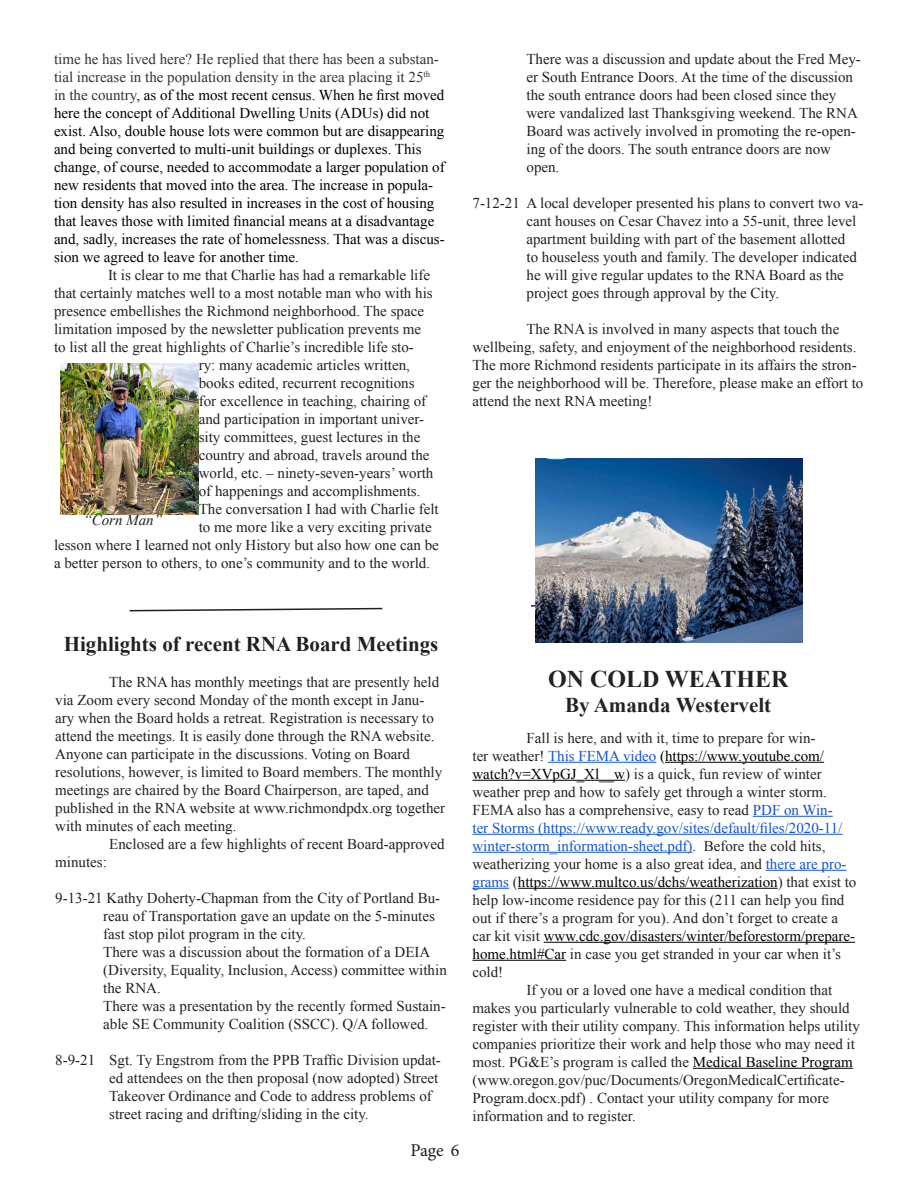
<style>
.page{position:relative;width:918px;height:1188px;background:#fff}
.page>*{position:absolute;margin:0;border:0;box-sizing:border-box;transform-origin:0 0}
.t1{font:700 24px "Times New Roman";color:#222}
.t2{font:700 21px "Times New Roman";color:#231f20}
.t3{font:700 21px "Times New Roman";color:#222}
.t4{font:18px "Minion Pro";color:#231f20}
.t5{font:15px/18px "Times New Roman";color:#231f20}
.t6{font:15px/18px "Times New Roman";color:#222}
.t7{font:15px/18px "Times New Roman";color:#000}
.t8{font:italic 15px "Times New Roman";color:#231f20}
.s1{color:#333}
.s2{color:#15c}
.s3{color:#000}
.s4{color:#231f20}
</style>
<div class="page">
<svg style="left:531px;top:602px;width:5px;height:5px"></svg>
<hr style="left:548px;top:762px;width:108px;height:1px;background:#15c">
<hr style="left:665px;top:762px;width:159px;height:1px;background:#000">
<hr style="left:472px;top:780px;width:153px;height:1px;background:#000">
<hr style="left:753px;top:816px;width:80px;height:1px;background:#15c">
<hr style="left:472px;top:834px;width:370px;height:1px;background:#15c">
<hr style="left:472px;top:852px;width:221px;height:1px;background:#15c">
<hr style="left:766px;top:870px;width:81px;height:1px;background:#15c">
<hr style="left:472px;top:888px;width:37px;height:1px;background:#15c">
<hr style="left:518px;top:888px;width:260px;height:1px;background:#000">
<hr style="left:544px;top:942px;width:311px;height:1px;background:#000">
<hr style="left:472px;top:960px;width:94px;height:1px;background:#000">
<hr style="left:693px;top:1068px;width:160px;height:1px;background:#000">
<svg style="left:129px;top:607px;width:254px;height:5px"></svg>
<img style="left:536px;top:459px;width:267px;height:184px">
<img style="left:60px;top:364px;width:139px;height:151px">
<p class="t7" style="left:54px;top:50px;width:392px"><span class="s1">time he has lived here? He replied that there has been a substan&shy;tial increase in the population density in the area placing it 25</span><sup>th </sup><span class="s1">in the country</span>, as of the most recent census. When he first moved here the concept of Additional Dwelling Units (ADUs) did not exist. Also, double house lots were common but are disappearing and being converted to multi-unit buildings or duplexes. This change, of course, needed to accommodate a larger population of new residents that moved into the area. The increase in popula&shy;tion density has also resulted in increases in the cost of housing that leaves those with limited financial means at a disadvantage and, sadly, increases the rate of homelessness. That was a discus&shy;sion we agreed to leave for another time.</p>
<p class="t5" style="left:108px;top:266px;width:324px">It is clear to me that Charlie has had a remarkable life</p>
<p class="t5" style="left:54px;top:284px;width:380px">that certainly matches well to a most notable man who with his</p>
<p class="t5" style="left:54px;top:302px;width:372px">presence embellishes the Richmond neighborhood. The space</p>
<p class="t5" style="left:54px;top:320px;width:369px">limitation imposed by the newsletter publication prevents me</p>
<p class="t5" style="left:54px;top:338px;width:361px">to list all the great highlights of Charlie’s incredible life sto-</p>
<p class="t5" style="left:199px;top:356px;width:213px">ry: many academic articles written,</p>
<p class="t5" style="left:199px;top:374px;width:217px">books edited, recurrent recognitions</p>
<p class="t5" style="left:199px;top:392px;width:229px">for excellence in teaching, chairing of</p>
<p class="t5" style="left:199px;top:410px;width:227px">and participation in important univer-</p>
<p class="t5" style="left:199px;top:428px;width:223px">sity committees, guest lectures in the</p>
<p class="t5" style="left:199px;top:446px;width:232px">country and abroad, travels around the</p>
<p class="t5" style="left:199px;top:464px;width:236px">world, etc. – ninety-seven-years’ worth</p>
<p class="t5" style="left:199px;top:482px;width:223px">of happenings and accomplishments.</p>
<p class="t5" style="left:199px;top:500px;width:241px">The conversation I had with Charlie felt</p>
<p class="t5" style="left:199px;top:518px;width:234px">to me more like a very exciting private</p>
<p class="t5" style="left:54px;top:536px;width:386px">lesson where I learned not only History but also how one can be</p>
<p class="t5" style="left:54px;top:554px;width:378px">a better person to others, to one’s community and to the world.</p>
<p class="t8" style="left:83px;top:510px;width:80px">“Corn Man”</p>
<p class="t5" style="left:526px;top:50px;width:336px">There was a discussion and update about the Fred Mey&shy;er South Entrance Doors. At the time of the discussion the south entrance doors had been closed since they were vandalized last Thanksgiving weekend. The RNA Board was actively involved in promoting the re-open&shy;ing of the doors. The south entrance doors are now open.</p>
<p class="t5" style="left:526px;top:194px;width:338px;text-indent:-54px">7-12-21 A local developer presented his plans to convert two va&shy;cant houses on Cesar Chavez into a 55-unit, three level apartment building with part of the basement allotted<br>to houseless youth and family. The developer indicated he will give regular updates to the RNA Board as the project goes through approval by the City.</p>
<p class="t5" style="left:472px;top:320px;width:392px;text-indent:54px">The RNA is involved in many aspects that touch the wellbeing, safety, and enjoyment of the neighborhood residents.<br>The more Richmond residents participate in its affairs the stron&shy;ger the neighborhood will be. Therefore, please make an effort to attend the next RNA meeting!</p>
<p class="t2" style="left:64px;top:630px;width:376px">Highlights of recent RNA Board Meetings</p>
<p class="t5" style="left:55px;top:673px;width:391px;text-indent:54px">The RNA has monthly meetings that are presently held via Zoom every second Monday of the month except in Janu&shy;ary when the Board holds a retreat. Registration is necessary to attend the meetings. It is easily done through the RNA website.<br>Anyone can participate in the discussions. Voting on Board resolutions, however, is limited to Board members. The monthly meetings are chaired by the Board Chairperson, are taped, and published in the RNA website at www.richmondpdx.org together with minutes of each meeting.</p>
<p class="t5" style="left:109px;top:835px;width:337px">Enclosed are a few highlights of recent Board-approved</p>
<p class="t5" style="left:55px;top:853px;width:53px">minutes:</p>
<p class="t5" style="left:103px;top:889px;width:338px;text-indent:-48px">9-13-21 Kathy Doherty-Chapman from the City of Portland Bu&shy;reau of Transportation gave an update on the 5-minutes fast stop pilot program in the city.</p>
<p class="t5" style="left:103px;top:943px;width:345px">There was a discussion about the formation of a DEIA (Diversity, Equality, Inclusion, Access) committee within the RNA.</p>
<p class="t5" style="left:103px;top:997px;width:344px">There was a presentation by the recently formed Sustain&shy;able SE Community Coalition (SSCC). Q/A followed.</p>
<p class="t5" style="left:109px;top:1051px;width:333px;text-indent:-54px">8-9-21 Sgt. Ty Engstrom from the PPB Traffic Division updat&shy;ed attendees on the then proposal (now adopted) Street Takeover Ordinance and Code to address problems of street racing and drifting/sliding in the city.</p>
<p class="t4" style="left:410px;top:1138px;width:51px">Page 6</p>
<p class="t1" style="left:548px;top:662px;width:242px">ON COLD WEATHER</p>
<p class="t3" style="left:565px;top:690px;width:208px">By Amanda Westervelt</p>
<p class="t6" style="left:472px;top:728px;width:385px;text-indent:54px">Fall is here, and with it, time to prepare for win-<br>ter weather! <span class="s2">This FEMA video</span> <span class="s3">(https://www.youtube.com/ watch?v=XVpGJ_Xl__w</span>) is a quick, fun review of winter weather prep and how to safely get through a winter storm.<br>FEMA also has a comprehensive, easy to read <span class="s2">PDF on Win-<br>ter Storms (https://www.ready.gov/sites/default/files/2020-11/ winter-storm_information-sheet.pdf)</span>. Before the cold hits, weatherizing your home is a also great idea, and <span class="s2">there are pro&shy;grams</span> (<span class="s3">https://www.multco.us/dchs/weatherization</span>) that exist to help low-income residence pay for this (211 can help you find out if there’s a program for you). And don’t forget to create a car kit visit <span class="s3">www.cdc.gov/disasters/winter/beforestorm/prepare&shy;home.html#Car</span> in case you get stranded in your car when it’s cold!</p>
<p class="t6" style="left:472px;top:980px;width:389px;text-indent:54px">If you or a loved one have a medical condition that makes you particularly vulnerable to cold weather, they should register with their utility company. This information helps utility companies prioritize their work and help those who may need it most. PG&amp;E’s program is called the <span class="s3">Medical Baseline Program </span><span class="s4">(www.oregon.gov/puc/Documents/OregonMedicalCertificate-Program.docx.pdf) .</span> Contact your utility company for more information and to register.</p>
</div>
